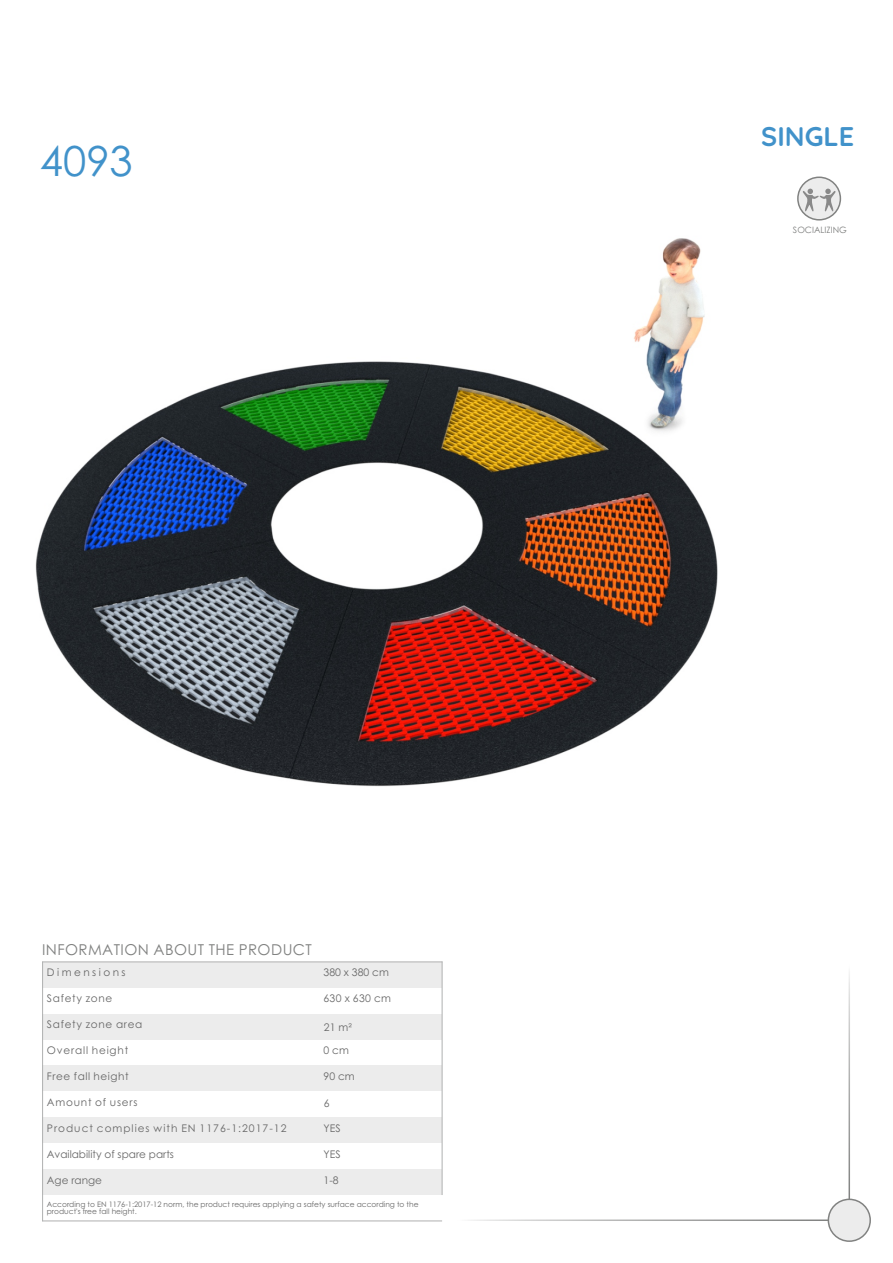
<style>
.page{position:relative;width:893px;height:1263px;background:#fff}
.page>*{position:absolute;margin:0;border:0;box-sizing:border-box;transform-origin:0 0}
.t1{font:41.4px "Century Gothic";color:#4192ca}
.t2{font:700 27px "Quicksand";color:#4192ca}
.t3{font:15px "Century Gothic";letter-spacing:.03em;color:#818281}
.t4{font:10.5px "Century Gothic";letter-spacing:.065em;color:#676767}
.t5{font:10.5px "Century Gothic";letter-spacing:.095em;color:#676767}
.t6{font:10.5px "Century Gothic";color:#676767}
.t7{font:10.5px "Century Gothic";letter-spacing:.235em;color:#676767}
.t8{font:8.7px "Century Gothic";color:#818281}
.t9{font:7.5px/7.6px "Century Gothic";color:#676767}
</style>
<div class="page">
<img style="left:35px;top:238px;width:683px;height:549px">
<svg style="left:797px;top:177px;width:44px;height:44px"></svg>
<svg style="left:803px;top:189px;width:32px;height:22px"></svg>
<hr style="left:456px;top:1219px;width:373px;height:2px;background:#818281">
<div style="left:828px;top:1198px;width:43px;height:44px;background:#ececec;border:2px solid #818281;border-radius:50%"></div>
<hr style="left:848px;top:963px;width:2px;height:236px;background:#818281">
<div style="left:43px;top:962px;width:276px;height:26px;background:#ececec"></div>
<div style="left:319px;top:962px;width:123px;height:26px;background:#ececec"></div>
<div style="left:43px;top:1014px;width:276px;height:25px;background:#ececec"></div>
<div style="left:319px;top:1014px;width:123px;height:25px;background:#ececec"></div>
<div style="left:43px;top:1065px;width:276px;height:26px;background:#ececec"></div>
<div style="left:319px;top:1065px;width:123px;height:26px;background:#ececec"></div>
<div style="left:43px;top:1117px;width:276px;height:26px;background:#ececec"></div>
<div style="left:319px;top:1117px;width:123px;height:26px;background:#ececec"></div>
<div style="left:43px;top:1169px;width:276px;height:26px;background:#ececec"></div>
<div style="left:319px;top:1169px;width:123px;height:26px;background:#ececec"></div>
<hr style="left:42px;top:961px;width:1px;height:260px;background:#afb0b0">
<hr style="left:442px;top:961px;width:1px;height:234px;background:#afb0b0">
<hr style="left:42px;top:1220px;width:400px;height:1px;background:#afb0b0">
<hr style="left:42px;top:961px;width:400px;height:1px;background:#afb0b0">
<h1 class="t1" style="left:40px;top:145px;width:94px">4093</h1>
<h3 class="t3" style="left:42px;top:944px;width:271px">INFORMATION ABOUT THE PRODUCT</h3>
<h3 class="t7" style="left:47px;top:968px;width:80px">Dimensions</h3>
<h3 class="t4" style="left:324px;top:968px;width:67px">380 x 380 cm</h3>
<h3 class="t4" style="left:47px;top:994px;width:67px">Safety zone</h3>
<h3 class="t4" style="left:324px;top:994px;width:69px">630 x 630 cm</h3>
<h3 class="t4" style="left:47px;top:1020px;width:97px">Safety zone area</h3>
<h3 class="t4" style="left:47px;top:1046px;width:83px">Overall height</h3>
<h3 class="t4" style="left:324px;top:1046px;width:27px">0 cm</h3>
<h3 class="t4" style="left:47px;top:1072px;width:83px">Free fall height</h3>
<h3 class="t4" style="left:324px;top:1072px;width:33px">90 cm</h3>
<h3 class="t4" style="left:47px;top:1098px;width:92px">Amount of users</h3>
<h3 class="t5" style="left:47px;top:1124px;width:241px">Product complies with EN 1176-1:2017-12</h3>
<h3 class="t4" style="left:324px;top:1124px;width:19px">YES</h3>
<h3 class="t6" style="left:47px;top:1150px;width:129px">Availability of spare parts</h3>
<h3 class="t4" style="left:324px;top:1150px;width:19px">YES</h3>
<h3 class="t6" style="left:47px;top:1176px;width:57px">Age range</h3>
<h3 class="t4" style="left:324px;top:1176px;width:17px">1-8</h3>
<p class="t9" style="left:47px;top:1201px;width:373px">According to EN 1176-1:2017-12 norm, the product requires applying a safety surface according to the product's free fall height.</p>
<h3 class="t4" style="left:324px;top:1023px;width:29px">21 m²</h3>
<h3 class="t4" style="left:324px;top:1099px;width:7px">6</h3>
<h2 class="t2" style="left:761px;top:119px;width:94px">SINGLE</h2>
<p class="t8" style="left:793px;top:226px;width:55px">SOCIALIZING</p>
</div>
